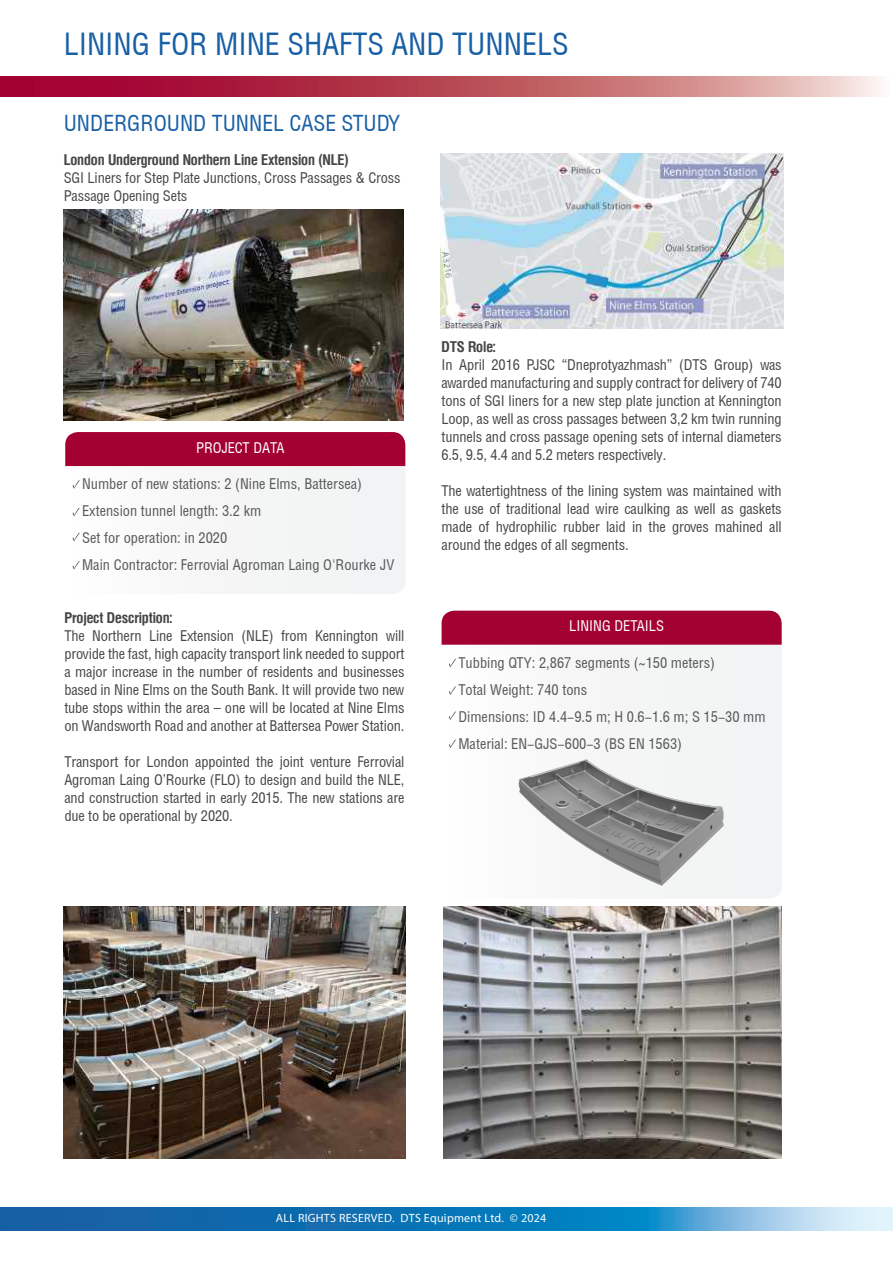
<style>
.page{position:relative;width:893px;height:1263px;background:#fff}
.page>*{position:absolute;margin:0;border:0;box-sizing:border-box;transform-origin:0 0}
.t1{font:31.2px "Helios Cond";color:#185fa5}
.t2{font:22.5px "Helios Cond";color:#185fa5}
.t3{font:15px/18px "Helios Cond";letter-spacing:-.01em;color:#454647;text-align:justify}
.t4{font:15px/27px "Helios Cond";color:#57585a}
.t5{font:700 15px "Helios Cond";letter-spacing:-.01em;color:#454647}
.t6{font:15px "Helios Cond";color:#fff}
.t7{font:12px "Myriad Pro";letter-spacing:.02em;color:#fff}
</style>
<div class="page">
<svg style="left:0;top:1208px;width:893px;height:22px;background:#3287c0"></svg>
<svg style="left:0;top:77px;width:879px;height:20px;background:#bd5364"></svg>
<img style="left:440px;top:154px;width:343px;height:174px">
<img style="left:64px;top:209px;width:340px;height:212px">
<svg style="left:65px;top:432px;width:340px;height:162px"></svg>
<div style="left:442px;top:611px;width:340px;height:34px;background:#a40133"></div>
<div style="left:450px;top:645px;width:331px;height:253px;background:#f5f5f6"></div>
<svg style="left:449px;top:659px;width:7px;height:8px"></svg>
<svg style="left:449px;top:686px;width:7px;height:9px"></svg>
<svg style="left:449px;top:739px;width:7px;height:9px"></svg>
<svg style="left:449px;top:711px;width:7px;height:9px"></svg>
<img style="left:488px;top:746px;width:242px;height:152px">
<img style="left:443px;top:907px;width:339px;height:251px">
<img style="left:64px;top:906px;width:341px;height:252px">
<h1 class="t1" style="left:64px;top:27px;width:507px">LINING FOR MINE SHAFTS AND TUNNELS</h1>
<h2 class="t2" style="left:64px;top:111px;width:338px">UNDERGROUND TUNNEL CASE STUDY</h2>
<p class="t5" style="left:64px;top:151px;width:287px">London Underground Northern Line Extension (NLE)</p>
<p class="t3" style="left:64px;top:169px;width:338px">SGI Liners for Step Plate Junctions, Cross Passages &amp; Cross<br>Passage Opening Sets</p>
<p class="t6" style="left:196px;top:439px;width:90px">PROJECT DATA</p>
<p class="t4" style="left:82px;top:470px;width:314px">Number of new stations: 2 (Nine Elms, Battersea)<br>Extension tunnel length: 3.2 km<br>Set for operation: in 2020<br>Main Contractor: Ferrovial Agroman Laing O'Rourke JV</p>
<p class="t5" style="left:64px;top:609px;width:110px">Project Description:</p>
<p class="t3" style="left:64px;top:627px;width:342px">The Northern Line Extension (NLE) from Kennington will provide the fast, high capacity transport link needed to support a major increase in the number of residents and businesses based in Nine Elms on the South Bank. It will provide two new tube stops within the area – one will be located at Nine Elms on Wandsworth Road and another at Battersea Power Station.</p>
<p class="t3" style="left:64px;top:753px;width:342px">Transport for London appointed the joint venture Ferrovial Agroman Laing O’Rourke (FLO) to design and build the NLE, and construction started in early 2015. The new stations are due to be operational by 2020.</p>
<p class="t5" style="left:441px;top:338px;width:56px">DTS Role:</p>
<p class="t3" style="left:441px;top:356px;width:342px">In April 2016 PJSC “Dneprotyazhmash” (DTS Group) was awarded manufacturing and supply contract for delivery of 740 tons of SGI liners for a new step plate junction at Kennington Loop, as well as cross passages between 3,2 km twin running tunnels and cross passage opening sets of internal diameters 6.5, 9.5, 4.4 and 5.2 meters respectively.</p>
<p class="t3" style="left:441px;top:482px;width:342px">The watertightness of the lining system was maintained with the use of traditional lead wire caulking as well as gaskets made of hydrophilic rubber laid in the groves mahined all around the edges of all segments.</p>
<p class="t6" style="left:569px;top:618px;width:96px">LINING DETAILS</p>
<p class="t4" style="left:458px;top:649px;width:309px">Tubbing QTY: 2,867 segments (~150 meters)<br>Total Weight: 740 tons<br>Dimensions: ID 4.4-9.5 m; H 0.6-1.6 m; S 15-30 mm Material: EN-GJS-600-3 (BS EN 1563)</p>
<p class="t7" style="left:276px;top:1210px;width:272px">ALL RIGHTS RESERVED. DTS Equipment Ltd. © 2024</p>
</div>
